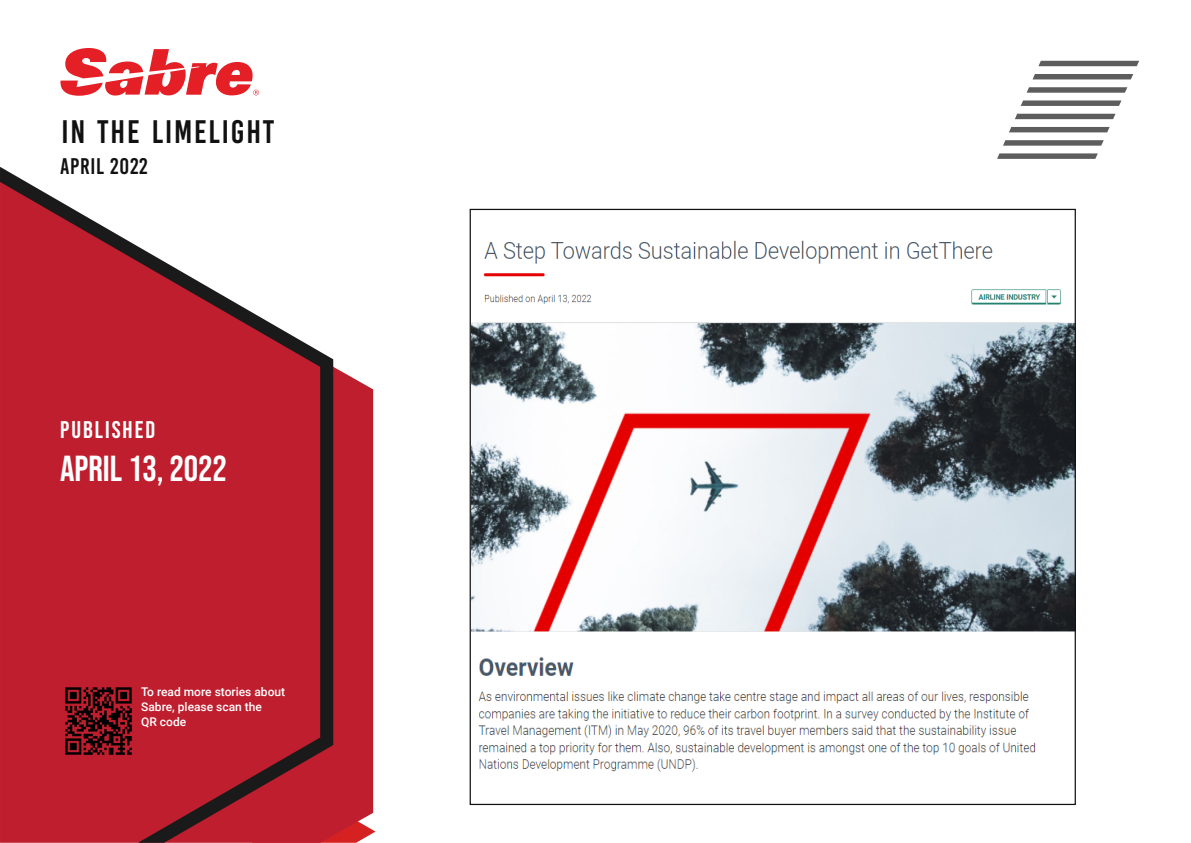
<style>
.page{position:relative;width:1191px;height:843px;background:#fff}
.page>*{position:absolute;margin:0;border:0;box-sizing:border-box;transform-origin:0 0}
.t1{font:36px "Bebas Neue";color:#fff}
.t2{font:32.5px "Bebas Kai";letter-spacing:.055em;color:#121111}
.t3{font:24px "Bebas Neue";letter-spacing:.085em;color:#fff}
.t4{font:22.6px "Bebas Kai";letter-spacing:.03em;color:#121111}
.t5{font:500 12px/15px "Roboto";color:#fff}
</style>
<div class="page">
<svg style="left:333px;top:359px;width:40px;height:483px;fill:#be1e2d"></svg>
<svg style="left:0;top:167px;width:333px;height:675px;fill:#be1e2d"></svg>
<img style="left:63px;top:685px;width:71px;height:71px">
<svg style="left:60px;top:48px;width:199px;height:48px"></svg>
<svg style="left:1038px;top:61px;width:101px;height:5px"></svg>
<svg style="left:1032px;top:74px;width:101px;height:5px"></svg>
<svg style="left:1026px;top:87px;width:101px;height:6px"></svg>
<svg style="left:1020px;top:100px;width:101px;height:6px"></svg>
<svg style="left:1015px;top:114px;width:100px;height:5px"></svg>
<svg style="left:1009px;top:127px;width:100px;height:5px"></svg>
<svg style="left:1003px;top:140px;width:100px;height:6px"></svg>
<svg style="left:997px;top:153px;width:101px;height:6px"></svg>
<img style="left:472px;top:240px;width:602px;height:392px">
<img style="left:478px;top:657px;width:558px;height:115px">
<h2 class="t2" style="left:61px;top:119px;width:214px">IN THE LIMELIGHT</h2>
<h3 class="t4" style="left:60px;top:157px;width:89px">APRIL 2022</h3>
<h3 class="t3" style="left:60px;top:416px;width:97px">PUBLISHED</h3>
<h1 class="t1" style="left:60px;top:448px;width:168px">APRIL 13, 2022</h1>
<p class="t5" style="left:141px;top:685px;width:145px">To read more stories about<br>Sabre, please scan the<br>QR code</p>
</div>
